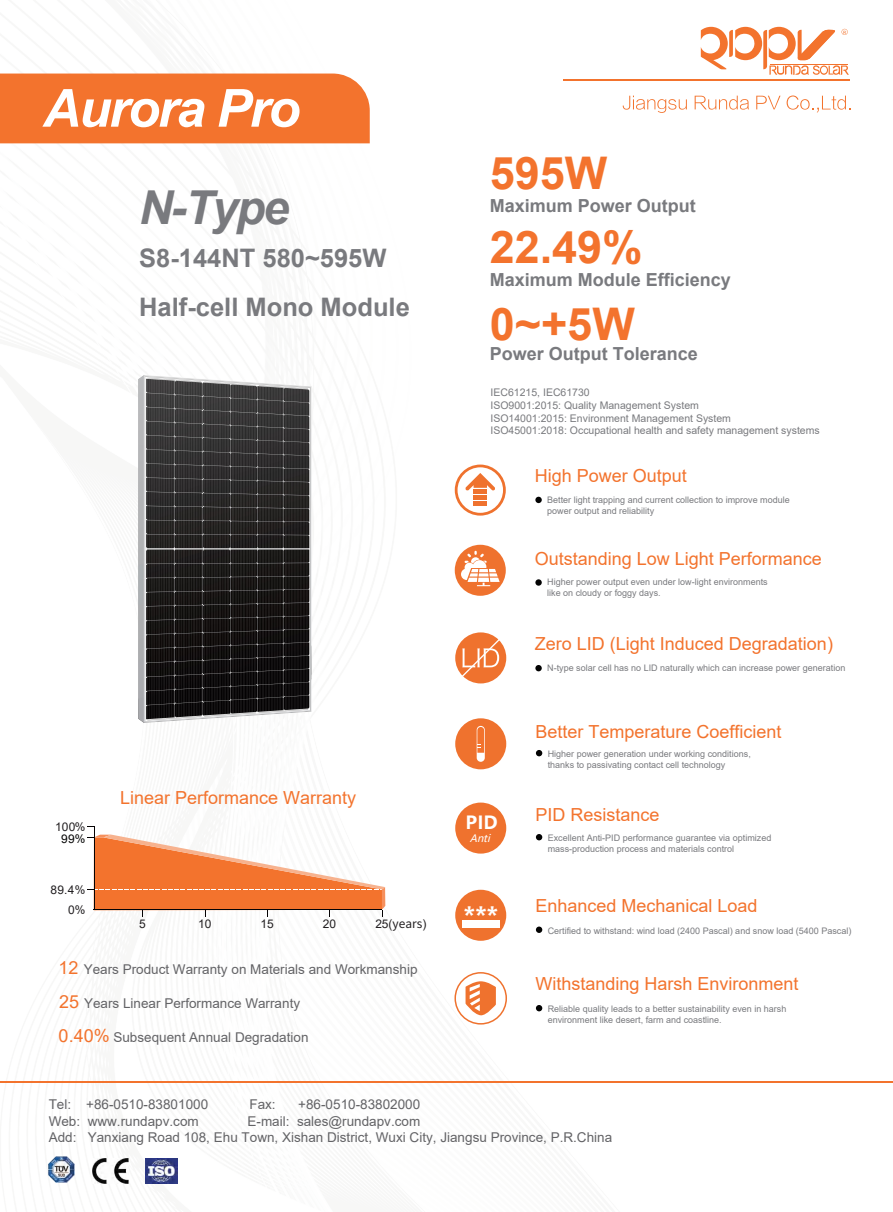
<style>
.page{position:relative;width:893px;height:1212px;background:#fff}
.page>*{position:absolute;margin:0;border:0;box-sizing:border-box;transform-origin:0 0}
.t1{font:italic 700 52.5px "Arial";letter-spacing:-.035em;color:#fff}
.t2{font:italic 700 46.8px "Arial";color:#797a7e}
.t3{font:700 45px "Arial";color:#f3732d}
.t4{font:700 25.5px/49.2px "Arial";color:#797a7e}
.t5{font:700 23.55px "Microsoft Ya Hei";color:#fff}
.t6{font:18px "Arial";color:#f3732d}
.t7{font:700 18px "Arial";color:#797a7e}
.t8{font:700 18px "Microsoft Ya Hei";color:#fff}
.t9{font:13.5px/16.2px "Arial";color:#636366;text-align:center}
.t10{font:12px/20.1px "Arial";letter-spacing:.01em;color:#211e20;text-align:right}
.t11{font:12px "Source Han Sans CN";color:#211e20}
.t12{font:12px "Arial";color:#030303}
.t13{font:10.5px/12.6px "Arial";color:#797a7e}
.t14{font:italic 10.2px "Microsoft Ya Hei";color:#fff}
.t15{font:9px/10.8px "Arial";color:#797a7e}
.t16{font:4.35px "Arial";color:#f3732d}
.s1{font-family:"Arial"}
.s2{font-size:18px;color:#f3732d}
</style>
<div class="page">
<img style="left:138px;top:375px;width:174px;height:348px">
<svg style="left:701px;top:27px;width:148px;height:48px"></svg>
<svg style="left:623px;top:96px;width:64px;height:17px"></svg>
<svg style="left:695px;top:96px;width:54px;height:14px"></svg>
<svg style="left:756px;top:96px;width:24px;height:13px"></svg>
<svg style="left:787px;top:95px;width:64px;height:18px"></svg>
<hr style="left:563px;top:79px;width:287px;height:2px;background:#f3732d">
<div style="left:0;top:74px;width:370px;height:69px;background:#f3732d"></div>
<div style="left:535px;top:497px;width:7px;height:6px;background:#030303;border-radius:50%"></div>
<svg style="left:535px;top:579px;width:7px;height:7px"></svg>
<svg style="left:536px;top:750px;width:6px;height:6px"></svg>
<svg style="left:536px;top:834px;width:6px;height:6px"></svg>
<div style="left:536px;top:926px;width:6px;height:7px;background:#030303;border-radius:50%"></div>
<svg style="left:536px;top:1005px;width:6px;height:6px"></svg>
<div style="left:535px;top:665px;width:7px;height:6px;background:#030303;border-radius:50%"></div>
<img style="left:146px;top:1158px;width:31px;height:25px">
<img style="left:93px;top:1158px;width:35px;height:25px">
<hr style="left:0;top:1082px;width:893px;height:1px;background:#f3732d">
<img style="left:48px;top:1156px;width:27px;height:27px">
<div style="left:455px;top:718px;width:51px;height:51px;background:#ef722e;border-radius:50%"></div>
<div style="left:455px;top:890px;width:51px;height:51px;background:#ef722e;border-radius:50%"></div>
<div style="left:454px;top:972px;width:53px;height:52px;border:2px solid #ef722e;border-radius:50%"></div>
<div style="left:455px;top:802px;width:51px;height:51px;background:#ef722e;border-radius:50%"></div>
<div style="left:455px;top:545px;width:51px;height:51px;background:#ef722e;border-radius:50%"></div>
<svg style="left:461px;top:551px;width:39px;height:35px"></svg>
<svg style="left:455px;top:465px;width:51px;height:51px"></svg>
<div style="left:455px;top:632px;width:51px;height:51px;background:#ef722e;border-radius:50%"></div>
<svg style="left:461px;top:638px;width:39px;height:39px"></svg>
<div style="left:477px;top:726px;width:8px;height:36px;background:#fff;border-radius:4px"></div>
<svg style="left:477px;top:727px;width:7px;height:26px"></svg>
<div style="left:462px;top:920px;width:38px;height:7px;background:#fff"></div>
<svg style="left:466px;top:981px;width:30px;height:35px"></svg>
<hr style="left:94px;top:826px;width:1px;height:84px;background:#060304">
<svg style="left:87px;top:835px;width:298px;height:81px"></svg>
<h1 class="t1" style="left:43px;top:73px;width:259px">Aurora Pro</h1>
<h2 class="t2" style="left:139px;top:176px;width:152px">N-Type</h2>
<h3 class="t4" style="left:139px;top:233px;width:272px">S8-144NT 580~595W<br>Half-cell Mono Module</h3>
<h3 class="t10" style="left:55px;top:816px;width:32px">100%</h3>
<h3 class="t12" style="left:61px;top:830px;width:26px">99%</h3>
<h3 class="t10" style="left:50px;top:879px;width:36px">89.4%<br>0%</h3>
<h3 class="t6" style="left:120px;top:785px;width:238px">Linear Performance Warranty</h3>
<h3 class="t10" style="left:139px;top:913px;width:8px">5</h3>
<h3 class="t10" style="left:198px;top:913px;width:15px">10</h3>
<h3 class="t10" style="left:261px;top:913px;width:15px">15</h3>
<h3 class="t10" style="left:323px;top:913px;width:15px">20</h3>
<h3 class="t11" style="left:375px;top:916px;width:53px"><span class="s1">25(</span>years<span class="s1">)</span></h3>
<h3 class="t9" style="left:59px;top:961px;width:360px"><span class="s2">12</span> Years Product Warranty on Materials and Workmanship</h3>
<h3 class="t9" style="left:59px;top:995px;width:243px"><span class="s2">25</span> Years Linear Performance Warranty</h3>
<h3 class="t9" style="left:59px;top:1029px;width:251px"><span class="s2">0.40%</span> Subsequent Annual Degradation</h3>
<p class="t16" style="left:843px;top:29px;width:5px">R</p>
<h3 class="t3" style="left:490px;top:141px;width:119px">595W</h3>
<h3 class="t7" style="left:490px;top:193px;width:208px">Maximum Power Output</h3>
<h3 class="t3" style="left:490px;top:215px;width:154px">22.49%</h3>
<h3 class="t7" style="left:490px;top:267px;width:243px">Maximum Module Efficiency</h3>
<h3 class="t3" style="left:490px;top:293px;width:147px">0~+5W</h3>
<h3 class="t7" style="left:490px;top:341px;width:210px">Power Output Tolerance</h3>
<p class="t13" style="left:491px;top:386px;width:331px">IEC61215, IEC61730<br>ISO9001:2015: Quality Management System<br>ISO14001:2015: Environment Management System<br>ISO45001:2018: Occupational health and safety management systems</p>
<h3 class="t6" style="left:535px;top:463px;width:154px">High Power Output</h3>
<p class="t15" style="left:547px;top:494px;width:244px">Better light trapping and current collection to improve module power output and reliability</p>
<h3 class="t6" style="left:535px;top:546px;width:289px">Outstanding Low Light Performance</h3>
<p class="t15" style="left:547px;top:576px;width:222px">Higher power output even under low-light environments like on cloudy or foggy days.</p>
<h3 class="t6" style="left:535px;top:632px;width:300px">Zero LID (Light Induced Degradation)</h3>
<p class="t15" style="left:547px;top:662px;width:300px">N-type solar cell has no LID naturally which can increase power generation</p>
<h3 class="t8" style="left:466px;top:810px;width:34px">PID</h3>
<p class="t14" style="left:470px;top:831px;width:25px">Anti</p>
<h3 class="t5" style="left:464px;top:899px;width:36px">***</h3>
<h3 class="t6" style="left:535px;top:719px;width:248px">Better Temperature Coefficient</h3>
<p class="t15" style="left:548px;top:748px;width:205px">Higher power generation under working conditions, thanks to passivating contact cell technology</p>
<h3 class="t6" style="left:535px;top:802px;width:126px">PID Resistance</h3>
<p class="t15" style="left:548px;top:832px;width:225px">Excellent Anti-PID performance guarantee via optimized mass-production process and materials control</p>
<h3 class="t6" style="left:535px;top:893px;width:224px">Enhanced Mechanical Load</h3>
<p class="t15" style="left:548px;top:925px;width:305px">Certified to withstand: wind load (2400 Pascal) and snow load (5400 Pascal)</p>
<h3 class="t6" style="left:535px;top:971px;width:265px">Withstanding Harsh Environment</h3>
<p class="t15" style="left:548px;top:1003px;width:240px">Reliable quality leads to a better sustainability even in harsh environment like desert, farm and coastline.</p>
<h3 class="t9" style="left:49px;top:1096px;width:161px">Tel: +86-0510-83801000</h3>
<h3 class="t9" style="left:249px;top:1096px;width:28px">Fax:</h3>
<h3 class="t9" style="left:298px;top:1096px;width:123px">+86-0510-83802000</h3>
<h3 class="t9" style="left:49px;top:1112px;width:152px">Web: www.rundapv.com</h3>
<h3 class="t9" style="left:49px;top:1112px;width:565px">E-mail: sales@rundapv.com<br>Add: Yanxiang Road 108, Ehu Town, Xishan District, Wuxi City, Jiangsu Province, P.R.China</h3>
</div>
